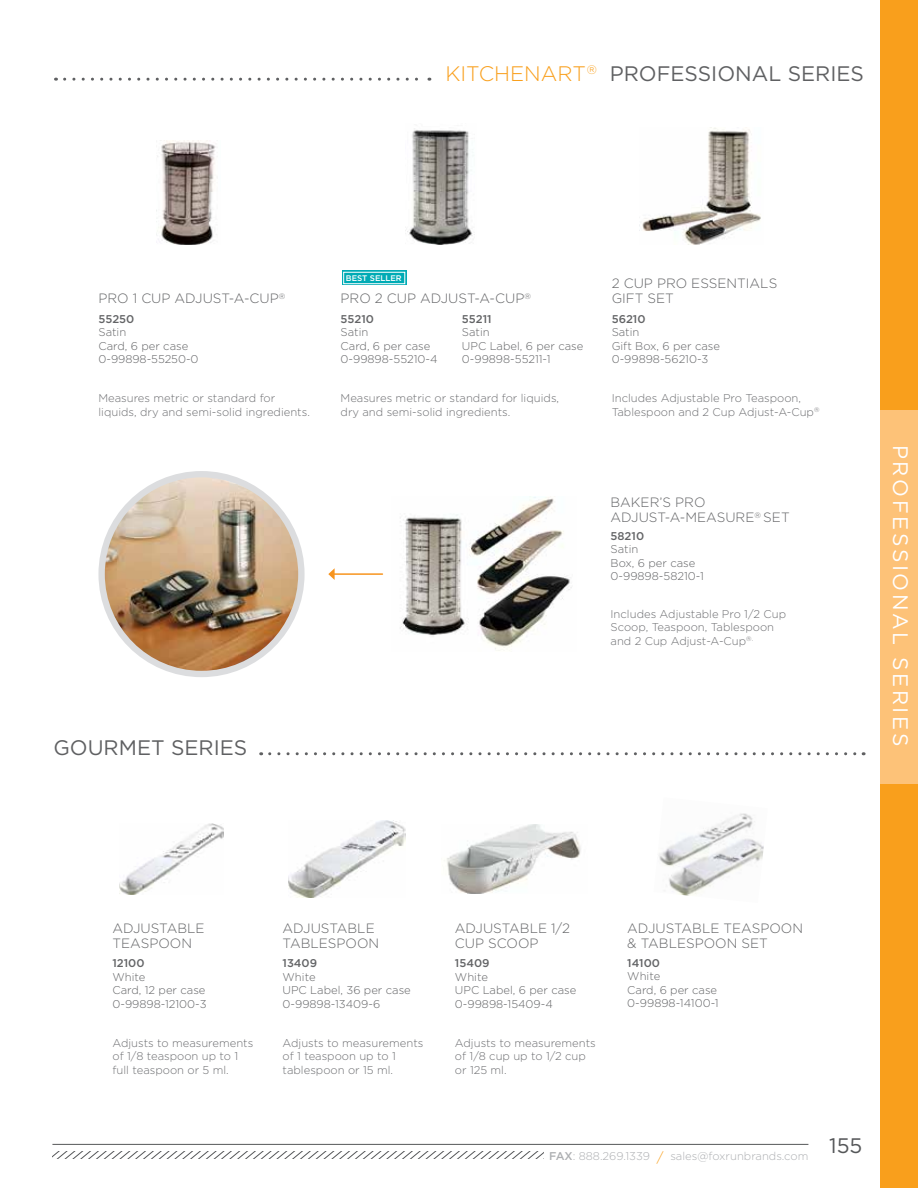
<style>
.page{position:relative;width:918px;height:1188px;background:#fff}
.page>*{position:absolute;margin:0;border:0;box-sizing:border-box;transform-origin:0 0}
.t1{font:21px "Gotham";color:#5f6062}
.t2{font:21px "Gotham";letter-spacing:.125em;color:#fff}
.t3{font:21px "Gotham";color:#555759}
.t4{font:300 13.5px/15px "Gotham";color:#636466}
.t5{font:300 11.25px/13.5px "Gotham";color:#6d6e71}
.t6{font:300 11.25px/13.5px "Gotham";color:#636466}
.t7{font:500 11.25px "Gotham";color:#636466}
.t8{font:300 11.25px "Gotham";color:#adafb2}
.t9{font:500 8.1px "Gotham";color:#fff}
.s1{font-weight:300;color:#f99f1c}
.s2{font-weight:500}
.s3{font-size:13.5px;color:#f99f1c}
</style>
<div class="page">
<div style="left:880px;top:0;width:38px;height:1188px;background:#f99f1c"></div>
<div style="left:880px;top:410px;width:38px;height:374px;background:#fdc278"></div>
<hr style="left:52px;top:1144px;width:756px;height:1px;background:#555759">
<svg style="left:52px;top:1151px;width:491px;height:7px"></svg>
<svg style="left:65px;top:78px;width:365px;height:3px"></svg>
<img style="left:105px;top:478px;width:193px;height:196px">
<div style="left:98px;top:471px;width:207px;height:206px;border:6px solid #dcdddf;border-radius:50%"></div>
<svg style="left:270px;top:752px;width:594px;height:3px"></svg>
<hr style="left:334px;top:573px;width:48px;height:2px;background:#f7941e">
<svg style="left:328px;top:568px;width:7px;height:12px"></svg>
<div style="left:342px;top:271px;width:65px;height:14px;background:#00abb5"></div>
<div style="left:343px;top:272px;width:62px;height:12px;border:1px solid #fff"></div>
<img style="left:157px;top:141px;width:59px;height:103px">
<img style="left:405px;top:128px;width:70px;height:116px">
<img style="left:639px;top:127px;width:122px;height:117px">
<img style="left:400px;top:497px;width:172px;height:154px">
<img style="left:120px;top:823px;width:103px;height:72px">
<img style="left:289px;top:821px;width:116px;height:77px">
<img style="left:444px;top:825px;width:137px;height:68px">
<img style="left:659px;top:813px;width:105px;height:83px">
<h1 class="t1" style="left:446px;top:62px;width:420px"><span class="s1">KITCHENART</span><sup>®</sup> PROFESSIONAL SERIES</h1>
<p class="t9" style="left:346px;top:274px;width:57px">BEST SELLER</p>
<p class="t4" style="left:98px;top:291px;width:188px">PRO 1 CUP ADJUST-A-CUP<sup>®</sup></p>
<p class="t4" style="left:341px;top:291px;width:192px">PRO 2 CUP ADJUST-A-CUP<sup>®</sup></p>
<p class="t7" style="left:98px;top:313px;width:37px">55250</p>
<p class="t6" style="left:98px;top:326px;width:102px">Satin<br>Card, 6 per case<br>0-99898-55250-0</p>
<p class="t7" style="left:341px;top:313px;width:35px">55210</p>
<p class="t6" style="left:341px;top:326px;width:98px">Satin<br>Card, 6 per case<br>0-99898-55210-4</p>
<p class="t7" style="left:462px;top:313px;width:31px">55211</p>
<p class="t6" style="left:462px;top:326px;width:123px">Satin<br>UPC Label, 6 per case<br>0-99898-55211-1</p>
<p class="t4" style="left:612px;top:276px;width:167px">2 CUP PRO ESSENTIALS<br>GIFT SET</p>
<p class="t7" style="left:612px;top:313px;width:35px">56210</p>
<p class="t6" style="left:612px;top:326px;width:110px">Satin<br>Gift Box, 6 per case<br>0-99898-56210-3</p>
<p class="t5" style="left:98px;top:391px;width:213px">Measures metric or standard for liquids, dry and semi-solid ingredients.</p>
<p class="t5" style="left:341px;top:391px;width:220px">Measures metric or standard for liquids, dry and semi-solid ingredients.</p>
<p class="t5" style="left:612px;top:391px;width:209px">Includes Adjustable Pro Teaspoon,<br>Tablespoon and 2 Cup Adjust-A-Cup<sup>®</sup></p>
<p class="t4" style="left:611px;top:495px;width:181px">BAKER’S PRO<br>ADJUST-A-MEASURE<sup>®</sup> SET</p>
<p class="t7" style="left:611px;top:529px;width:35px">58210</p>
<p class="t6" style="left:611px;top:542px;width:95px">Satin<br>Box, 6 per case<br>0-99898-58210-1</p>
<h1 class="t1" style="left:53px;top:736px;width:195px">GOURMET SERIES</h1>
<p class="t5" style="left:611px;top:607px;width:177px">Includes Adjustable Pro 1/2 Cup<br>Scoop, Teaspoon, Tablespoon and 2 Cup Adjust-A-Cup<sup>®.</sup></p>
<h1 class="t2" style="left:912px;top:445px;width:303px;rotate:90deg">PROFESSIONAL SERIES</h1>
<p class="t4" style="left:112px;top:920px;width:94px">ADJUSTABLE<br>TEASPOON</p>
<p class="t4" style="left:283px;top:920px;width:98px">ADJUSTABLE<br>TABLESPOON</p>
<p class="t4" style="left:455px;top:921px;width:117px">ADJUSTABLE 1/2<br>CUP SCOOP</p>
<p class="t4" style="left:627px;top:920px;width:177px">ADJUSTABLE TEASPOON &amp; TABLESPOON SET</p>
<p class="t7" style="left:112px;top:957px;width:34px">12100</p>
<p class="t6" style="left:112px;top:970px;width:96px">White<br>Card, 12 per case<br>0-99898-12100-3</p>
<p class="t7" style="left:283px;top:957px;width:36px">13409</p>
<p class="t6" style="left:283px;top:970px;width:130px">White<br>UPC Label, 36 per case<br>0-99898-13409-6</p>
<p class="t7" style="left:455px;top:957px;width:36px">15409</p>
<p class="t6" style="left:455px;top:970px;width:123px">White<br>UPC Label, 6 per case<br>0-99898-15409-4</p>
<p class="t5" style="left:112px;top:1036px;width:142px">Adjusts to measurements of 1/8 teaspoon up to 1 full teaspoon or 5 ml.</p>
<p class="t5" style="left:283px;top:1036px;width:142px">Adjusts to measurements of 1 teaspoon up to 1 tablespoon or 15 ml.</p>
<p class="t5" style="left:455px;top:1036px;width:142px">Adjusts to measurements of 1/8 cup up to 1/2 cup or 125 ml.</p>
<p class="t7" style="left:627px;top:956px;width:34px">14100</p>
<p class="t6" style="left:627px;top:969px;width:93px">White<br>Card, 6 per case<br>0-99898-14100-1</p>
<p class="t8" style="left:549px;top:1150px;width:261px"><span class="s2">FAX</span>: 888.269.1339 <span class="s3">/</span> sales@foxrunbrands.com</p>
<h1 class="t3" style="left:829px;top:1134px;width:35px">155</h1>
</div>
